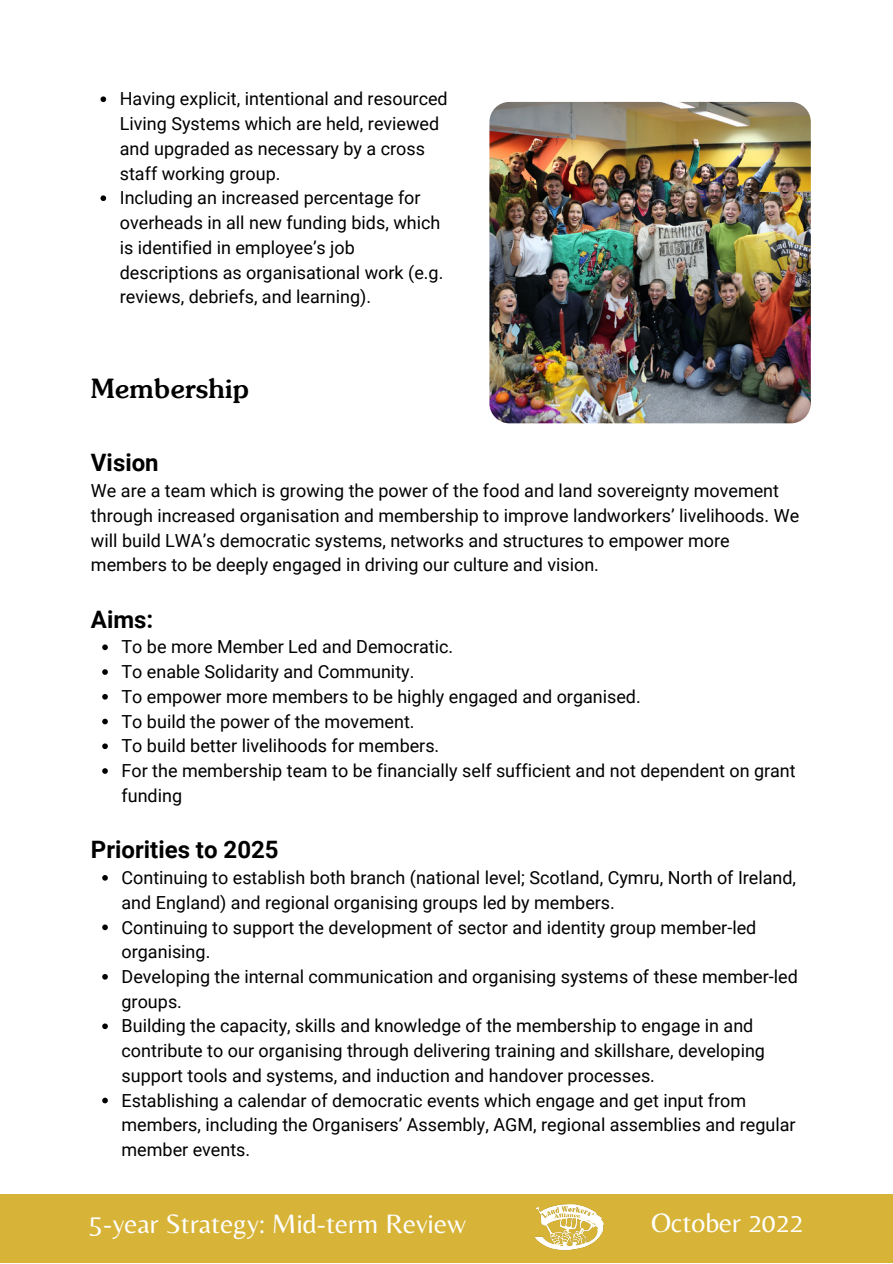
<style>
.page{position:relative;width:893px;height:1264px;background:#fff}
.page>*{position:absolute;margin:0;border:0;box-sizing:border-box;transform-origin:0 0}
.t1{font:27.75px "Belleza";color:#fff}
.t2{font:500 27px "Sunset Serial";color:#000}
.t3{font:700 24px "Roboto";color:#000}
.t4{font:18px/24.8px "Roboto";color:#000}
</style>
<div class="page">
<div style="left:0;top:1193px;width:892px;height:69px;background:#d7b438"></div>
<img style="left:489px;top:102px;width:321px;height:321px;border-radius:20px">
<svg style="left:100px;top:96px;width:6px;height:6px"></svg>
<svg style="left:100px;top:195px;width:6px;height:6px"></svg>
<img style="left:535px;top:1204px;width:69px;height:47px">
<svg style="left:102px;top:644px;width:6px;height:6px"></svg>
<svg style="left:102px;top:669px;width:6px;height:6px"></svg>
<svg style="left:102px;top:694px;width:6px;height:5px"></svg>
<svg style="left:102px;top:718px;width:6px;height:6px"></svg>
<svg style="left:102px;top:743px;width:6px;height:6px"></svg>
<svg style="left:102px;top:768px;width:6px;height:5px"></svg>
<svg style="left:102px;top:875px;width:6px;height:5px"></svg>
<svg style="left:102px;top:924px;width:6px;height:6px"></svg>
<svg style="left:102px;top:974px;width:6px;height:5px"></svg>
<svg style="left:102px;top:1023px;width:6px;height:6px"></svg>
<svg style="left:102px;top:1097px;width:6px;height:6px"></svg>
<p class="t4" style="left:120px;top:87px;width:329px">Having explicit, intentional and resourced Living Systems which are held, reviewed and upgraded as necessary by a cross staff working group.<br>Including an increased percentage for overheads in all new funding bids, which is identified in employee’s job descriptions as organisational work (e.g. reviews, debriefs, and learning).</p>
<h2 class="t2" style="left:91px;top:378px;width:160px">Membership</h2>
<h3 class="t3" style="left:91px;top:449px;width:69px">Vision</h3>
<p class="t4" style="left:91px;top:478px;width:709px">We are a team which is growing the power of the food and land sovereignty movement through increased organisation and membership to improve landworkers’ livelihoods. We will build LWA’s democratic systems, networks and structures to empower more members to be deeply engaged in driving our culture and vision.</p>
<h3 class="t3" style="left:91px;top:605px;width:64px">Aims:</h3>
<p class="t4" style="left:121px;top:635px;width:675px">To be more Member Led and Democratic.<br>To enable Solidarity and Community.<br>To empower more members to be highly engaged and organised.<br>To build the power of the movement.<br>To build better livelihoods for members.<br>For the membership team to be financially self sufficient and not dependent on grant funding</p>
<h3 class="t3" style="left:91px;top:836px;width:189px">Priorities to 2025</h3>
<p class="t4" style="left:121px;top:865px;width:677px">Continuing to establish both branch (national level; Scotland, Cymru, North of Ireland, and England) and regional organising groups led by members.<br>Continuing to support the development of sector and identity group member-led organising.<br>Developing the internal communication and organising systems of these member-led groups.<br>Building the capacity, skills and knowledge of the membership to engage in and contribute to our organising through delivering training and skillshare, developing support tools and systems, and induction and handover processes.<br>Establishing a calendar of democratic events which engage and get input from members, including the Organisers’ Assembly, AGM, regional assemblies and regular member events.</p>
<h1 class="t1" style="left:89px;top:1206px;width:378px">5-year Strategy: Mid-term Review</h1>
<h1 class="t1" style="left:651px;top:1206px;width:154px">October 2022</h1>
</div>
